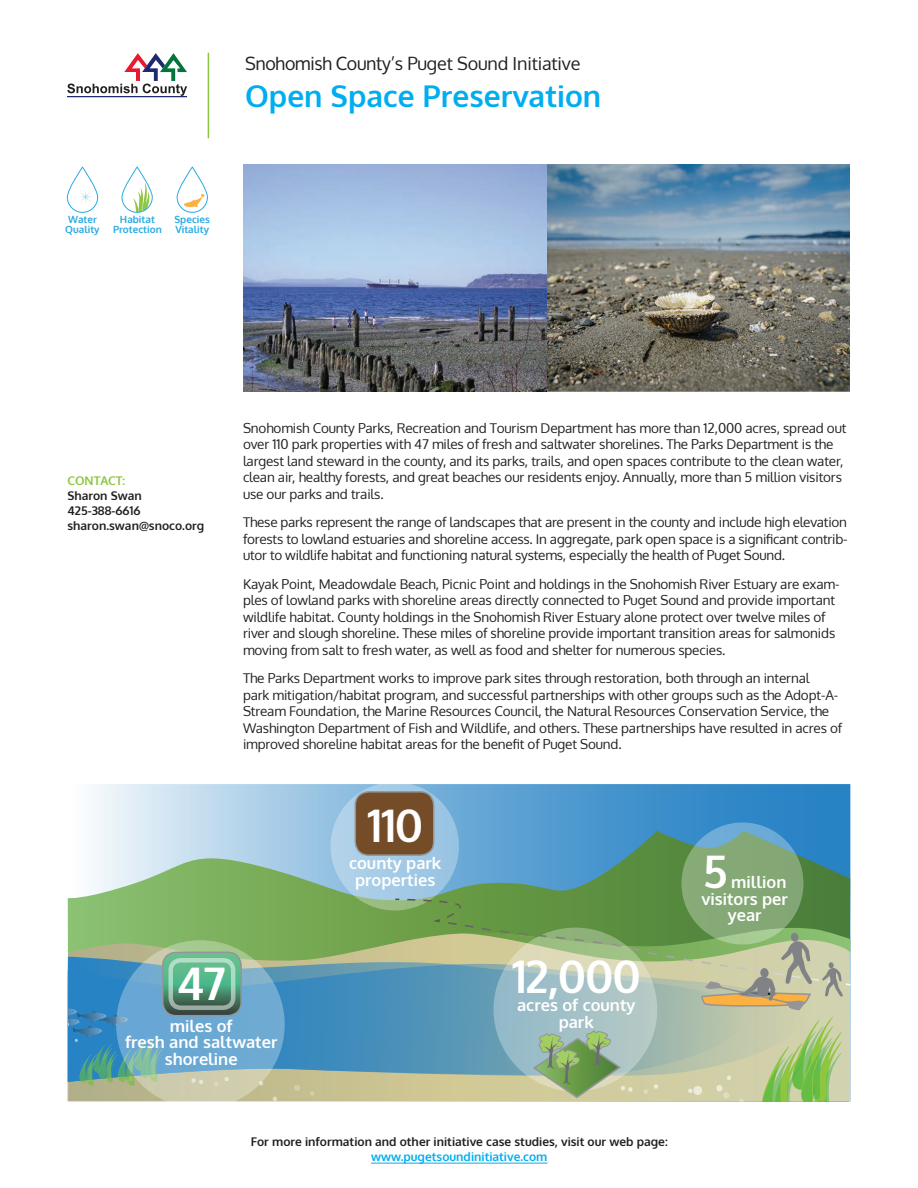
<style>
.page{position:relative;width:918px;height:1188px;background:#fff}
.page>*{position:absolute;margin:0;border:0;box-sizing:border-box;transform-origin:0 0}
.t1{font:700 45px "Oxygen";letter-spacing:-.025em;color:#fff}
.t2{font:700 30px "Oxygen";color:#00aeef}
.t3{font:18px "Oxygen";letter-spacing:-.01em;color:#231f20}
.t4{font:700 16.5px/16.5px "Oxygen";color:#fff;text-align:center}
.t5{font:13.5px/16.5px "Oxygen";letter-spacing:-.01em;color:#231f20}
.t6{font:700 12px/15px "Oxygen";color:#231f20}
.t7{font:700 12px "Oxygen";color:#00aeef}
.t8{font:700 12px "Oxygen";color:#8bc63e}
.t9{font:700 9.9px/9.9px "Oxygen";color:#27a9e1}
.s1{font-style:inherit}
</style>
<div class="page">
<div style="left:177px;top:167px;width:31px;height:46px;border:1px solid #29abe2;border-radius:15px"></div>
<svg style="left:122px;top:167px;width:30px;height:45px"></svg>
<svg style="left:133px;top:182px;width:16px;height:30px"></svg>
<div style="left:122px;top:167px;width:31px;height:46px;border:1px solid #29abe2;border-radius:15px"></div>
<svg style="left:67px;top:167px;width:31px;height:45px"></svg>
<div style="left:67px;top:167px;width:31px;height:46px;border:1px solid #29abe2;border-radius:15px"></div>
<svg style="left:77px;top:189px;width:16px;height:16px"></svg>
<svg style="left:184px;top:194px;width:21px;height:14px"></svg>
<hr style="left:208px;top:53px;width:1px;height:85px;background:#8bc63e">
<hr style="left:371px;top:1163px;width:176px;height:1px;background:#00aeef">
<svg style="left:67px;top:53px;width:120px;height:43px"></svg>
<hr style="left:67px;top:96px;width:120px;height:1px;background:#202870">
<img style="left:547px;top:164px;width:303px;height:228px">
<svg style="left:243px;top:164px;width:304px;height:228px;background:#8192ae"></svg>
<svg style="left:91px;top:784px;width:759px;height:47px;background:#74aed9"></svg>
<svg style="left:68px;top:831px;width:782px;height:98px;background:#7fb09a"></svg>
<svg style="left:68px;top:929px;width:326px;height:173px;background:#9bb574"></svg>
<hr style="left:68px;top:1100px;width:390px;height:1px;background:#c2bc90">
<svg style="left:260px;top:964px;width:134px;height:118px;background:#5192b6"></svg>
<svg style="left:272px;top:1097px;width:6px;height:4px"></svg>
<svg style="left:259px;top:1081px;width:5px;height:5px"></svg>
<svg style="left:294px;top:1085px;width:6px;height:6px"></svg>
<svg style="left:310px;top:1091px;width:5px;height:5px"></svg>
<svg style="left:681px;top:822px;width:123px;height:123px;background:#7fa886"></svg>
<svg style="left:116px;top:940px;width:169px;height:169px;background:#99bbc1"></svg>
<svg style="left:331px;top:782px;width:128px;height:128px;background:#a4c9e1"></svg>
<div style="left:355px;top:792px;width:79px;height:63px;background:#744c27;border-radius:14px"></div>
<div style="left:355px;top:791px;width:79px;height:65px;border:2px solid #939598;border-radius:14px"></div>
<svg style="left:394px;top:898px;width:457px;height:204px;background:#9ab492"></svg>
<svg style="left:68px;top:952px;width:173px;height:134px;background:#63a1b2"></svg>
<h3 class="t3" style="left:245px;top:51px;width:337px"><span class="s1">Snohomish County</span>’s Puget Sound Initiative</h3>
<h2 class="t2" style="left:245px;top:77px;width:358px">Open Space Preservation</h2>
<p class="t9" style="left:65px;top:214px;width:36px">Water<br>Quality</p>
<p class="t9" style="left:113px;top:214px;width:50px;text-align:center">Habitat<br>Protection</p>
<p class="t9" style="left:175px;top:214px;width:37px">Species<br>Vitality</p>
<p class="t8" style="left:68px;top:473px;width:59px">CONTACT:</p>
<p class="t6" style="left:68px;top:489px;width:138px">Sharon Swan<br>425-388-6616 sharon.swan@snoco.org</p>
<p class="t5" style="left:243px;top:420px;width:605px">Snohomish County Parks, Recreation and Tourism Department has more than 12,000 acres, spread out over 110 park properties with 47 miles of fresh and saltwater shorelines. The Parks Department is the largest land steward in the county, and its parks, trails, and open spaces contribute to the clean water, clean air, healthy forests, and great beaches our residents enjoy. Annually, more than 5 million visitors use our parks and trails.</p>
<p class="t5" style="left:243px;top:514px;width:606px;text-align:justify">These parks represent the range of landscapes that are present in the county and include high elevation forests to lowland estuaries and shoreline access. In aggregate, park open space is a significant contrib&shy;utor to wildlife habitat and functioning natural systems, especially the health of Puget Sound.</p>
<p class="t5" style="left:243px;top:576px;width:598px">Kayak Point, Meadowdale Beach, Picnic Point and holdings in the Snohomish River Estuary are exam&shy;ples of lowland parks with shoreline areas directly connected to Puget Sound and provide important wildlife habitat. County holdings in the Snohomish River Estuary alone protect over twelve miles of river and slough shoreline. These miles of shoreline provide important transition areas for salmonids moving from salt to fresh water, as well as food and shelter for numerous species.</p>
<p class="t5" style="left:243px;top:670px;width:601px">The Parks Department works to improve park sites through restoration, both through an internal<br>park mitigation/habitat program, and successful partnerships with other groups such as the Adopt-A-Stream Foundation, the Marine Resources Council, the Natural Resources Conservation Service, the Washington Department of Fish and Wildlife, and others. These partnerships have resulted in acres of improved shoreline habitat areas for the benefit of Puget Sound.</p>
<h1 class="t1" style="left:367px;top:798px;width:58px">110</h1>
<p class="t4" style="left:349px;top:856px;width:94px">county park properties</p>
<h1 class="t1" style="left:703px;top:844px;width:27px">5</h1>
<p class="t4" style="left:731px;top:874px;width:57px">million</p>
<p class="t4" style="left:701px;top:891px;width:88px">visitors per</p>
<p class="t4" style="left:728px;top:907px;width:35px">year</p>
<h1 class="t1" style="left:177px;top:956px;width:51px">47</h1>
<p class="t4" style="left:125px;top:1018px;width:154px">miles of<br>fresh and saltwater shoreline</p>
<h1 class="t1" style="left:512px;top:949px;width:131px">12,000</h1>
<p class="t4" style="left:517px;top:997px;width:120px">acres of county park</p>
<p class="t6" style="left:251px;top:1135px;width:418px">For more information and other initiative case studies, visit our web page:</p>
<p class="t7" style="left:371px;top:1149px;width:178px">www.pugetsoundinitiative.com</p>
</div>
